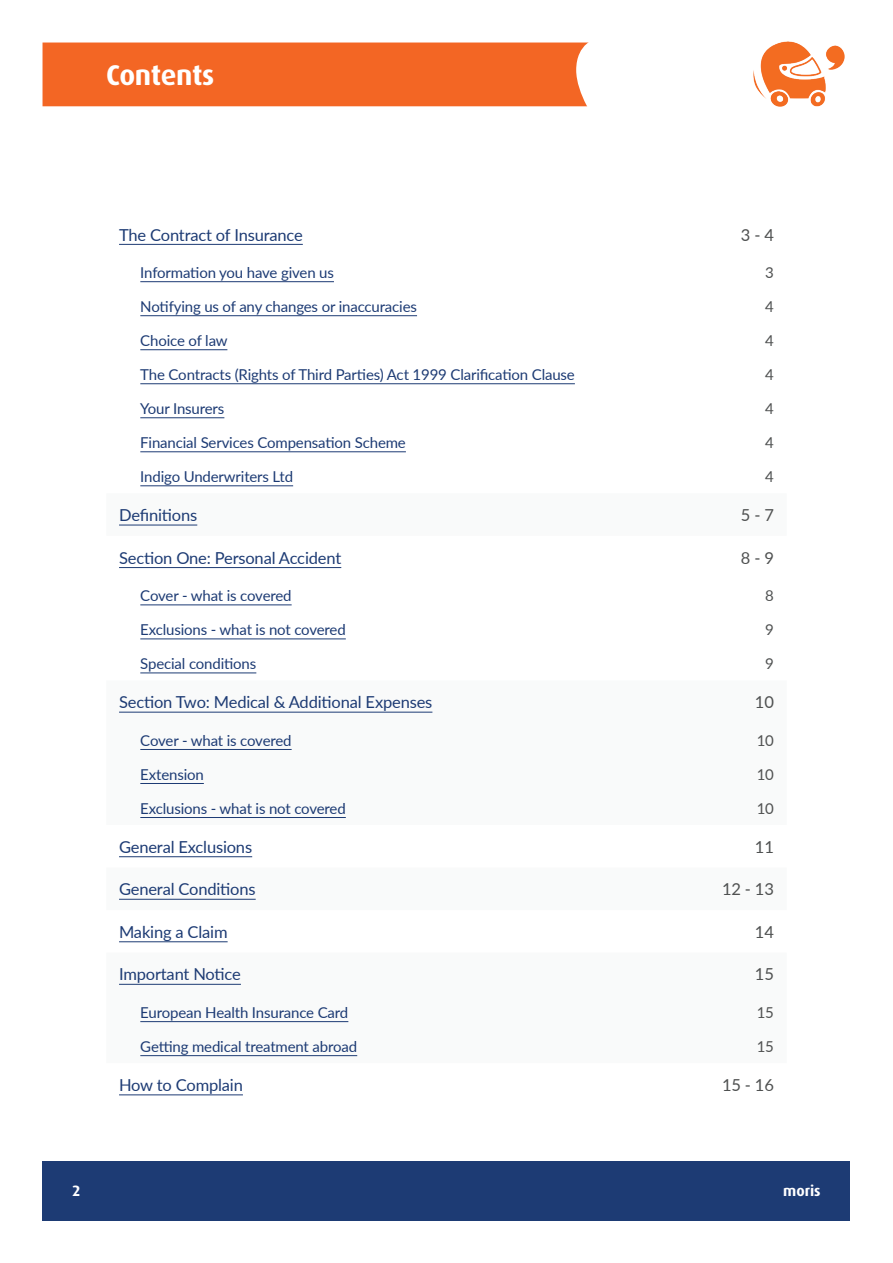
<style>
.page{position:relative;width:893px;height:1263px;background:#fff}
.page>*{position:absolute;margin:0;border:0;box-sizing:border-box;transform-origin:0 0}
.t1{font:700 28.5px "Dax";letter-spacing:-.015em;color:#fff}
.t2{font:16.5px "Lato";letter-spacing:-.01em;color:#1d3b74}
.t3{font:16.5px "Lato";letter-spacing:-.01em;color:#4f5151}
.t4{font:15px "Lato";letter-spacing:-.01em;color:#1d3b74}
.t5{font:15px "Lato";letter-spacing:-.01em;color:#4f5151}
.t6{font:700 15px "Dax";color:#fff}
</style>
<div class="page">
<div style="left:43px;top:1161px;width:807px;height:59px;background:#1d3b74"></div>
<img style="left:753px;top:41px;width:92px;height:66px">
<svg style="left:119px;top:524px;width:314px;height:533px"></svg>
<hr style="left:119px;top:244px;width:184px;height:1px;background:#1d3b74">
<hr style="left:140px;top:281px;width:194px;height:1px;background:#1d3b74">
<hr style="left:140px;top:315px;width:277px;height:1px;background:#1d3b74">
<hr style="left:140px;top:349px;width:87px;height:1px;background:#1d3b74">
<hr style="left:140px;top:383px;width:435px;height:1px;background:#1d3b74">
<hr style="left:140px;top:417px;width:84px;height:1px;background:#1d3b74">
<hr style="left:140px;top:451px;width:266px;height:1px;background:#1d3b74">
<hr style="left:140px;top:485px;width:153px;height:1px;background:#1d3b74">
<hr style="left:119px;top:525px;width:78px;height:1px;background:#1d3b74">
<hr style="left:119px;top:567px;width:222px;height:1px;background:#1d3b74">
<hr style="left:140px;top:604px;width:152px;height:1px;background:#1d3b74">
<hr style="left:140px;top:638px;width:206px;height:1px;background:#1d3b74">
<hr style="left:140px;top:673px;width:116px;height:1px;background:#1d3b74">
<hr style="left:119px;top:712px;width:313px;height:1px;background:#1d3b74">
<hr style="left:140px;top:749px;width:152px;height:1px;background:#1d3b74">
<hr style="left:140px;top:783px;width:64px;height:1px;background:#1d3b74">
<hr style="left:140px;top:817px;width:206px;height:1px;background:#1d3b74">
<hr style="left:119px;top:856px;width:133px;height:1px;background:#1d3b74">
<hr style="left:119px;top:899px;width:137px;height:1px;background:#1d3b74">
<hr style="left:119px;top:941px;width:109px;height:1px;background:#1d3b74">
<hr style="left:119px;top:984px;width:122px;height:1px;background:#1d3b74">
<hr style="left:140px;top:1021px;width:208px;height:1px;background:#1d3b74">
<hr style="left:140px;top:1055px;width:217px;height:1px;background:#1d3b74">
<hr style="left:119px;top:1094px;width:124px;height:1px;background:#1d3b74">
<div style="left:43px;top:42px;width:546px;height:65px;background:#f36624"></div>
<h1 class="t1" style="left:106px;top:59px;width:110px">Contents</h1>
<p class="t2" style="left:119px;top:223px;width:185px">The Contract of Insurance</p>
<p class="t3" style="left:741px;top:223px;width:35px">3 - 4</p>
<p class="t4" style="left:140px;top:262px;width:195px">Information you have given us</p>
<p class="t5" style="left:765px;top:262px;width:10px">3</p>
<p class="t4" style="left:140px;top:296px;width:278px">Notifying us of any changes or inaccuracies</p>
<p class="t5" style="left:765px;top:296px;width:10px">4</p>
<p class="t4" style="left:140px;top:330px;width:89px">Choice of law</p>
<p class="t5" style="left:765px;top:330px;width:10px">4</p>
<p class="t4" style="left:140px;top:364px;width:436px">The Contracts (Rights of Third Parties) Act 1999 Clarification Clause</p>
<p class="t5" style="left:765px;top:364px;width:10px">4</p>
<p class="t4" style="left:140px;top:398px;width:86px">Your Insurers</p>
<p class="t5" style="left:765px;top:398px;width:10px">4</p>
<p class="t4" style="left:140px;top:432px;width:267px">Financial Services Compensation Scheme</p>
<p class="t5" style="left:765px;top:432px;width:10px">4</p>
<p class="t4" style="left:140px;top:466px;width:154px">Indigo Underwriters Ltd</p>
<p class="t5" style="left:765px;top:466px;width:10px">4</p>
<p class="t2" style="left:119px;top:503px;width:80px">Definitions</p>
<p class="t3" style="left:741px;top:503px;width:35px">5 - 7</p>
<p class="t2" style="left:119px;top:546px;width:224px">Section One: Personal Accident</p>
<p class="t3" style="left:741px;top:546px;width:35px">8 - 9</p>
<p class="t4" style="left:140px;top:585px;width:153px">Cover - what is covered</p>
<p class="t5" style="left:765px;top:585px;width:10px">8</p>
<p class="t4" style="left:140px;top:619px;width:207px">Exclusions - what is not covered</p>
<p class="t5" style="left:765px;top:619px;width:10px">9</p>
<p class="t4" style="left:140px;top:653px;width:117px">Special conditions</p>
<p class="t5" style="left:765px;top:653px;width:10px">9</p>
<p class="t2" style="left:119px;top:690px;width:315px">Section Two: Medical &amp; Additional Expenses</p>
<p class="t3" style="left:755px;top:690px;width:20px">10</p>
<p class="t4" style="left:140px;top:730px;width:153px">Cover - what is covered</p>
<p class="t5" style="left:757px;top:730px;width:19px">10</p>
<p class="t4" style="left:140px;top:764px;width:65px">Extension</p>
<p class="t5" style="left:757px;top:764px;width:19px">10</p>
<p class="t4" style="left:140px;top:798px;width:207px">Exclusions - what is not covered</p>
<p class="t5" style="left:757px;top:798px;width:19px">10</p>
<p class="t2" style="left:119px;top:835px;width:135px">General Exclusions</p>
<p class="t3" style="left:755px;top:835px;width:20px">11</p>
<p class="t2" style="left:119px;top:877px;width:138px">General Conditions</p>
<p class="t3" style="left:722px;top:877px;width:53px">12 - 13</p>
<p class="t2" style="left:119px;top:920px;width:110px">Making a Claim</p>
<p class="t3" style="left:755px;top:920px;width:20px">14</p>
<p class="t2" style="left:119px;top:963px;width:123px">Important Notice</p>
<p class="t3" style="left:755px;top:963px;width:20px">15</p>
<p class="t4" style="left:140px;top:1002px;width:210px">European Health Insurance Card</p>
<p class="t5" style="left:757px;top:1002px;width:19px">15</p>
<p class="t4" style="left:140px;top:1036px;width:218px">Getting medical treatment abroad</p>
<p class="t5" style="left:757px;top:1036px;width:19px">15</p>
<p class="t2" style="left:119px;top:1073px;width:125px">How to Complain</p>
<p class="t3" style="left:722px;top:1073px;width:53px">15 - 16</p>
<p class="t6" style="left:72px;top:1183px;width:10px">2</p>
<p class="t6" style="left:783px;top:1183px;width:39px">moris</p>
</div>
